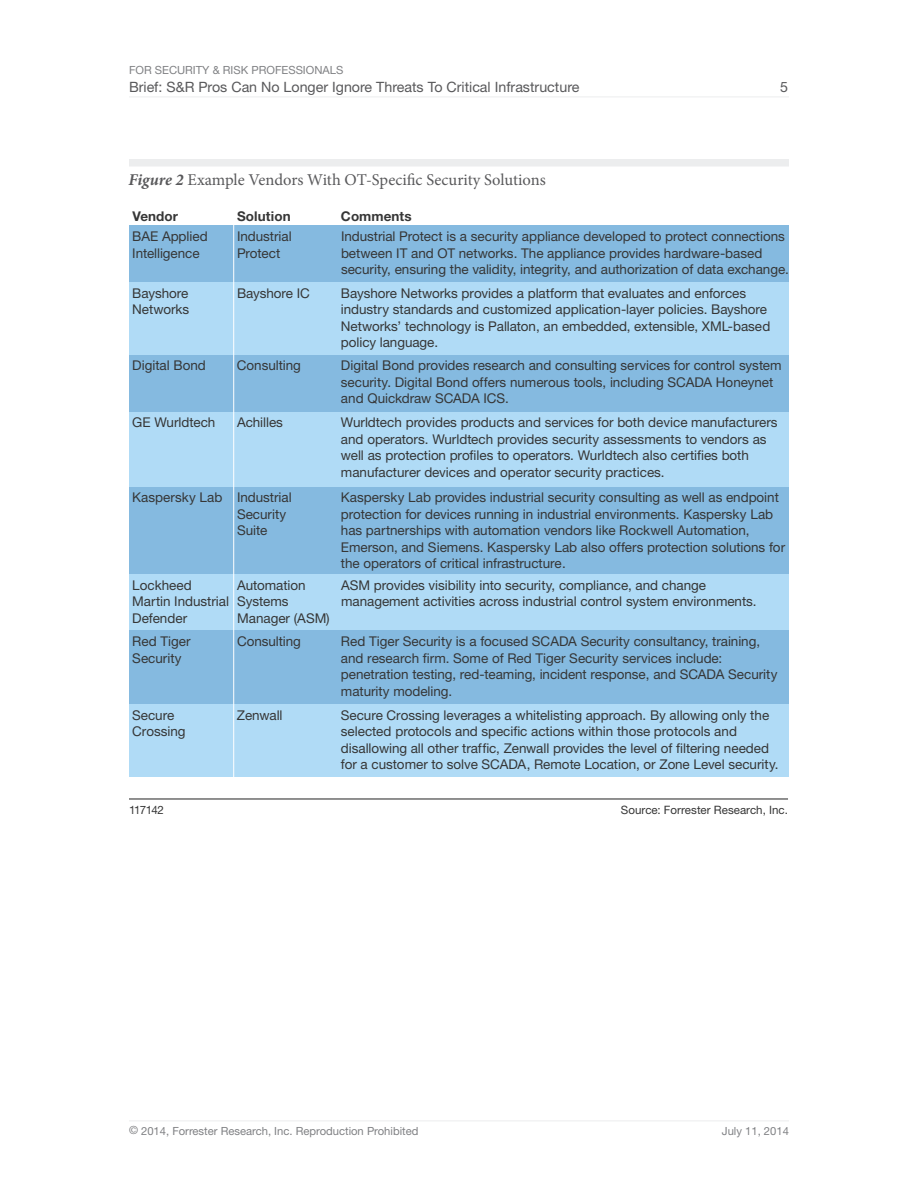
<style>
.page{position:relative;width:918px;height:1188px;background:#fff}
.page>*{position:absolute;margin:0;border:0;box-sizing:border-box;transform-origin:0 0}
.t1{font:16.5px "Minion Pro";color:#59595b}
.t2{font:14.25px "Helvetica Neue LT Std";color:#59595b}
.t3{font:13.5px/16.5px "Helvetica Neue LT Std";letter-spacing:-.005em;color:#363636}
.t4{font:700 13.5px "Helvetica Neue LT Std";letter-spacing:.005em;color:#363636}
.t5{font:11.55px "Helvetica Neue LT Std";color:#363636}
.t6{font:11.25px "Helvetica Neue LT Std";color:#808184}
.s1{font-weight:700;font-style:italic}
</style>
<div class="page">
<hr style="left:129px;top:97px;width:660px;height:1px;background:#ecedee">
<hr style="left:129px;top:1120px;width:660px;height:1px;background:#ecedee">
<div style="left:129px;top:159px;width:660px;height:7px;background:#ecedee"></div>
<hr style="left:129px;top:798px;width:659px;height:2px;background:#363636">
<div style="left:129px;top:225px;width:659px;height:57px;background:#85bae0"></div>
<div style="left:129px;top:355px;width:659px;height:57px;background:#85bae0"></div>
<div style="left:129px;top:487px;width:659px;height:87px;background:#85bae0"></div>
<div style="left:129px;top:282px;width:659px;height:73px;background:#b0dbf6"></div>
<div style="left:129px;top:412px;width:659px;height:75px;background:#b0dbf6"></div>
<div style="left:129px;top:574px;width:659px;height:57px;background:#b0dbf6"></div>
<div style="left:129px;top:704px;width:659px;height:72px;background:#b0dbf6"></div>
<div style="left:129px;top:631px;width:659px;height:73px;background:#85bae0"></div>
<hr style="left:233px;top:224px;width:1px;height:553px;background:#fff">
<p class="t6" style="left:129px;top:63px;width:214px">For Security &amp; Risk Professionals</p>
<p class="t2" style="left:129px;top:78px;width:452px">Brief: S&amp;R Pros Can No Longer I gnore Threats To Critical I nfrastructure</p>
<p class="t2" style="left:780px;top:78px;width:9px">5</p>
<p class="t1" style="left:129px;top:168px;width:419px"><span class="s1">Figure 2</span> Example Vendors With OT-Specific Security Solutions</p>
<p class="t4" style="left:132px;top:208px;width:47px">Vendor</p>
<p class="t4" style="left:237px;top:208px;width:55px">Solution</p>
<p class="t4" style="left:341px;top:208px;width:72px">Comments</p>
<p class="t3" style="left:132px;top:228px;width:77px">BAE Applied<br>Intelligence</p>
<p class="t3" style="left:237px;top:228px;width:56px">Industrial<br>Protect</p>
<p class="t3" style="left:132px;top:285px;width:58px">Bayshore<br>Networks</p>
<p class="t3" style="left:237px;top:285px;width:74px">Bayshore IC</p>
<p class="t3" style="left:341px;top:228px;width:449px">Industrial Protect is a security appliance developed to protect connections between IT and OT networks. The appliance provides hardware-based security, ensuring the validity, integrity, and authorization of data exchange.</p>
<p class="t3" style="left:341px;top:285px;width:431px">Bayshore Networks provides a platform that evaluates and enforces industry standards and customized application-layer policies. Bayshore Networks’ technology is Pallaton, an embedded, extensible, XML-based policy language.</p>
<p class="t3" style="left:132px;top:357px;width:75px">Digital Bond</p>
<p class="t3" style="left:237px;top:357px;width:65px">Consulting</p>
<p class="t3" style="left:341px;top:357px;width:442px">Digital Bond provides research and consulting services for control system security. Digital Bond offers numerous tools, including SCADA Honeynet and Quickdraw SCADA ICS.</p>
<p class="t3" style="left:341px;top:414px;width:438px">Wurldtech provides products and services for both device manufacturers and operators. Wurldtech provides security assessments to vendors as well as protection profiles to operators. Wurldtech also certifies both manufacturer devices and operator security practices.</p>
<p class="t3" style="left:341px;top:489px;width:446px">Kaspersky Lab provides industrial security consulting as well as endpoint protection for devices running in industrial environments. Kaspersky Lab has partnerships with automation vendors like Rockwell Automation, Emerson, and Siemens. Kaspersky Lab also offers protection solutions for the operators of critical infrastructure.</p>
<p class="t3" style="left:237px;top:577px;width:94px">Automation<br>Systems<br>Manager (ASM)</p>
<p class="t3" style="left:132px;top:633px;width:60px">Red Tiger<br>Security</p>
<p class="t3" style="left:237px;top:633px;width:65px">Consulting</p>
<p class="t3" style="left:132px;top:414px;width:85px">GE Wurldtech</p>
<p class="t3" style="left:237px;top:414px;width:47px">Achilles</p>
<p class="t3" style="left:237px;top:489px;width:56px;text-indent:-105px">Kaspersky Lab Industrial<br>Security<br>Suite</p>
<p class="t3" style="left:341px;top:577px;width:417px">ASM provides visibility into security, compliance, and change management activities across industrial control system environments.</p>
<p class="t3" style="left:132px;top:577px;width:98px">Lockheed<br>Martin Industrial<br>Defender</p>
<p class="t3" style="left:341px;top:633px;width:438px">Red Tiger Security is a focused SCADA Security consultancy, training, and research firm. Some of Red Tiger Security services include: penetration testing, red-teaming, incident response, and SCADA Security maturity modeling.</p>
<p class="t3" style="left:341px;top:707px;width:439px">Secure Crossing leverages a whitelisting approach. By allowing only the selected protocols and specific actions within those protocols and disallowing all other traffic, Zenwall provides the level of filtering needed for a customer to solve SCADA, Remote Location, or Zone Level security.</p>
<p class="t3" style="left:132px;top:707px;width:55px">Secure<br>Crossing</p>
<p class="t3" style="left:237px;top:707px;width:47px">Zenwall</p>
<p class="t5" style="left:129px;top:803px;width:37px">117142</p>
<p class="t5" style="left:621px;top:803px;width:169px">Source: Forrester Research, Inc.</p>
<p class="t6" style="left:129px;top:1124px;width:291px">© 2014, Forrester Research, Inc. Reproduction Prohibited</p>
<p class="t6" style="left:722px;top:1124px;width:69px">July 11, 2014</p>
</div>
